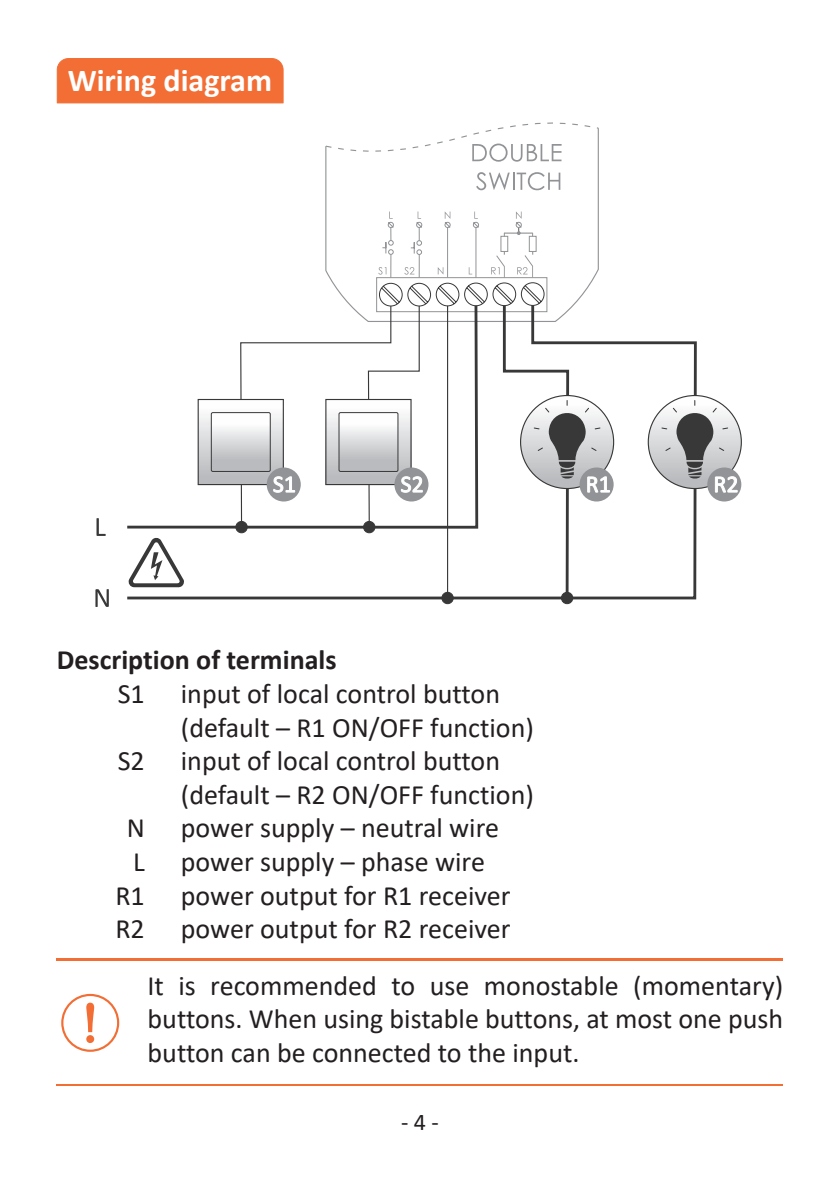
<style>
.page{position:relative;width:840px;height:1191px;background:#fff}
.page>*{position:absolute;margin:0;border:0;box-sizing:border-box;transform-origin:0 0}
.t1{font:700 32px "Calibri";color:#fff}
.t2{font:28px/33.6px "Calibri";color:#231f20}
.t3{font:700 28px "Calibri";color:#231f20}
.t4{font:24px "Calibri";color:#231f20}
</style>
<div class="page">
<hr style="left:57px;top:958px;width:725px;height:2px;background:#f26e35">
<hr style="left:57px;top:1084px;width:725px;height:2px;background:#f26e35">
<svg style="left:325px;top:162px;width:274px;height:49px"></svg>
<svg style="left:325px;top:122px;width:274px;height:40px"></svg>
<svg style="left:476px;top:172px;width:84px;height:18px"></svg>
<div style="left:441px;top:592px;width:12px;height:11px;background:#383839;border-radius:50%"></div>
<div style="left:441px;top:592px;width:12px;height:12px;border:1px solid #383839;border-radius:50%"></div>
<div style="left:561px;top:592px;width:11px;height:11px;background:#383839;border-radius:50%"></div>
<div style="left:561px;top:592px;width:11px;height:12px;border:1px solid #383839;border-radius:50%"></div>
<svg style="left:95px;top:589px;width:14px;height:18px"></svg>
<svg style="left:96px;top:518px;width:10px;height:18px"></svg>
<svg style="left:127px;top:341px;width:570px;height:259px"></svg>
<svg style="left:648px;top:395px;width:93px;height:93px"></svg>
<svg style="left:199px;top:401px;width:12px;height:82px"></svg>
<div style="left:197px;top:399px;width:87px;height:86px;border:1px solid #383839"></div>
<svg style="left:128px;top:537px;width:56px;height:50px"></svg>
<div style="left:706px;top:467px;width:35px;height:34px;background:#919396;border-radius:50%"></div>
<svg style="left:660px;top:400px;width:77px;height:92px"></svg>
<div style="left:579px;top:467px;width:34px;height:34px;background:#919396;border-radius:50%"></div>
<svg style="left:211px;top:211px;width:398px;height:390px"></svg>
<div style="left:57px;top:58px;width:226px;height:45px;background:#f26e35"></div>
<div style="left:61px;top:994px;width:58px;height:57px;border:2px solid #f26e35;border-radius:50%"></div>
<svg style="left:86px;top:1002px;width:9px;height:41px"></svg>
<p class="t1" style="left:68px;top:58px;width:206px">Wiring diagram</p>
<p class="t3" style="left:57px;top:640px;width:281px">Description of terminals</p>
<p class="t2" style="left:118px;top:676px;width:29px">S1</p>
<p class="t2" style="left:181px;top:676px;width:354px">input of local control button (default – R1 ON/OFF function)</p>
<p class="t2" style="left:118px;top:743px;width:29px">S2</p>
<p class="t2" style="left:181px;top:743px;width:354px">input of local control button (default – R2 ON/OFF function)</p>
<p class="t2" style="left:127px;top:810px;width:20px">N</p>
<p class="t2" style="left:181px;top:810px;width:319px">power supply – neutral wire</p>
<p class="t2" style="left:133px;top:844px;width:13px">L</p>
<p class="t2" style="left:181px;top:844px;width:305px">power supply – phase wire</p>
<p class="t2" style="left:115px;top:877px;width:31px">R1</p>
<p class="t2" style="left:181px;top:877px;width:331px">power output for R1 receiver</p>
<p class="t2" style="left:115px;top:911px;width:31px">R2</p>
<p class="t2" style="left:147px;top:900px;width:636px;line-height:56.4px;text-indent:33px">power output for R2 receiver<br>It is recommended to use monostable (momentary)</p>
<p class="t2" style="left:147px;top:1001px;width:636px">buttons. When using bistable buttons, at most one push button can be connected to the input.</p>
<p class="t4" style="left:401px;top:1105px;width:39px">- 4 -</p>
</div>
